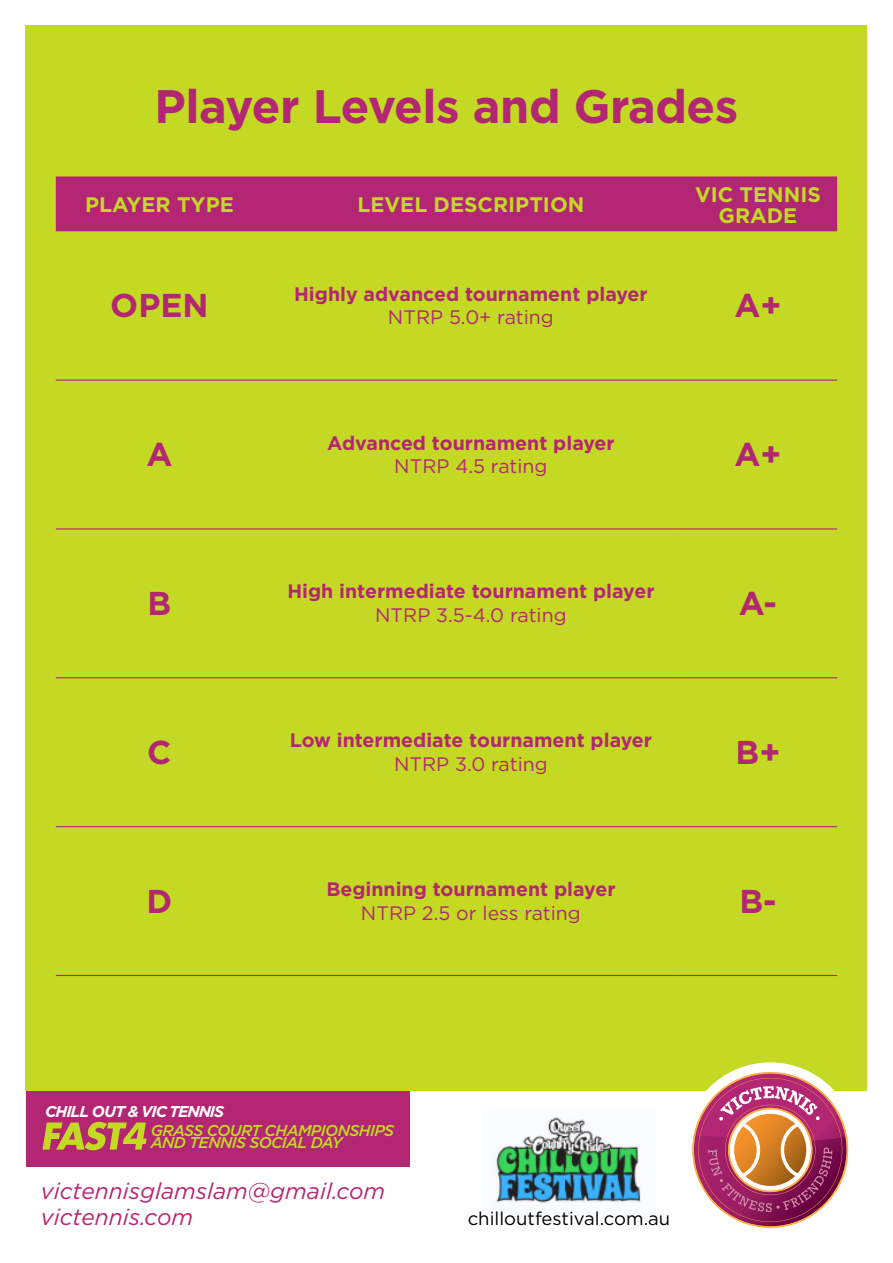
<style>
.page{position:relative;width:893px;height:1263px;background:#fff}
.page>*{position:absolute;margin:0;border:0;box-sizing:border-box;transform-origin:0 0}
.t1{font:700 46.95px "Gotham";letter-spacing:-.01em;color:#b32673}
.t2{font:700 33px "Gotham";color:#b32673}
.t3{font:italic 22.8px/26.1px "Gotham";color:#b32673}
.t4{font:700 21px/21px "Gotham";color:#c4d923;text-align:center}
.t5{font:700 19.5px "Gotham";color:#b32673}
.t6{font:19.5px "Gotham";color:#b32673}
.t7{font:18.45px "Gotham";color:#000}
.t8{font:italic 500 15.6px/12.6px "Gotham";letter-spacing:-.04em;color:#c4d923}
.t9{font:italic 700 15.6px "Gotham";letter-spacing:-.07em;color:#fff}
</style>
<div class="page">
<div style="left:26px;top:1082px;width:383px;height:84px;background:#b32673"></div>
<svg style="left:43px;top:1122px;width:104px;height:28px"></svg>
<div style="left:26px;top:26px;width:841px;height:1065px;background:#c4d923"></div>
<div style="left:56px;top:176px;width:781px;height:55px;background:#b32673"></div>
<hr style="left:56px;top:380px;width:207px;height:1px;background:#b32673">
<hr style="left:263px;top:380px;width:416px;height:1px;background:#b32673">
<hr style="left:679px;top:380px;width:158px;height:1px;background:#b32673">
<hr style="left:56px;top:528px;width:207px;height:1px;background:#b32673">
<hr style="left:263px;top:528px;width:416px;height:1px;background:#b32673">
<hr style="left:679px;top:528px;width:158px;height:1px;background:#b32673">
<hr style="left:56px;top:677px;width:207px;height:1px;background:#b32673">
<hr style="left:263px;top:677px;width:416px;height:1px;background:#b32673">
<hr style="left:679px;top:677px;width:158px;height:1px;background:#b32673">
<hr style="left:56px;top:826px;width:207px;height:1px;background:#b32673">
<hr style="left:263px;top:826px;width:416px;height:1px;background:#b32673">
<hr style="left:679px;top:826px;width:158px;height:1px;background:#b32673">
<hr style="left:56px;top:975px;width:207px;height:1px;background:#b32673">
<hr style="left:263px;top:975px;width:416px;height:1px;background:#b32673">
<hr style="left:679px;top:975px;width:158px;height:1px;background:#b32673">
<div style="left:683px;top:1062px;width:174px;height:175px;background:#fff;border-radius:50%"></div>
<svg style="left:692px;top:1072px;width:156px;height:156px"></svg>
<img style="left:495px;top:1117px;width:146px;height:87px">
<h1 class="t1" style="left:155px;top:75px;width:585px">Player Levels and Grades</h1>
<p class="t4" style="left:85px;top:194px;width:150px">PLAYER TYPE</p>
<p class="t4" style="left:357px;top:194px;width:228px">LEVEL DESCRIPTION</p>
<p class="t4" style="left:695px;top:184px;width:127px">VIC TENNIS<br>GRADE</p>
<h2 class="t2" style="left:110px;top:284px;width:100px">OPEN</h2>
<p class="t5" style="left:294px;top:281px;width:355px">Highly advanced tournament player</p>
<p class="t6" style="left:388px;top:305px;width:167px">NTRP 5.0+ rating</p>
<h2 class="t2" style="left:146px;top:432px;width:28px">A</h2>
<p class="t5" style="left:327px;top:430px;width:289px">Advanced tournament player</p>
<p class="t6" style="left:394px;top:454px;width:155px">NTRP 4.5 rating</p>
<h2 class="t2" style="left:148px;top:581px;width:25px">B</h2>
<p class="t5" style="left:287px;top:578px;width:369px">High intermediate tournament player</p>
<p class="t6" style="left:375px;top:603px;width:193px">NTRP 3.5-4.0 rating</p>
<h2 class="t2" style="left:147px;top:730px;width:26px">C</h2>
<p class="t5" style="left:290px;top:727px;width:364px">Low intermediate tournament player</p>
<p class="t6" style="left:394px;top:751px;width:155px">NTRP 3.0 rating</p>
<h2 class="t2" style="left:147px;top:879px;width:27px">D</h2>
<p class="t5" style="left:326px;top:876px;width:291px">Beginning tournament player</p>
<p class="t6" style="left:361px;top:900px;width:221px">NTRP 2.5 or less rating</p>
<h2 class="t2" style="left:734px;top:284px;width:49px">A+</h2>
<h2 class="t2" style="left:734px;top:432px;width:49px">A+</h2>
<h2 class="t2" style="left:739px;top:581px;width:40px">A-</h2>
<h2 class="t2" style="left:735px;top:730px;width:46px">B+</h2>
<h2 class="t2" style="left:739px;top:879px;width:39px">B-</h2>
<p class="t9" style="left:45px;top:1101px;width:180px">CHILL OUT &amp; VIC TENNIS</p>
<p class="t8" style="left:151px;top:1124px;width:245px">GRASS COURT CHAMPIONSHIPS<br>AND TENNIS SOCIAL DAY</p>
<p class="t3" style="left:41px;top:1178px;width:346px">victennisglamslam@gmail.com victennis.com</p>
<p class="t7" style="left:468px;top:1207px;width:204px">chilloutfestival.com.au</p>
</div>
